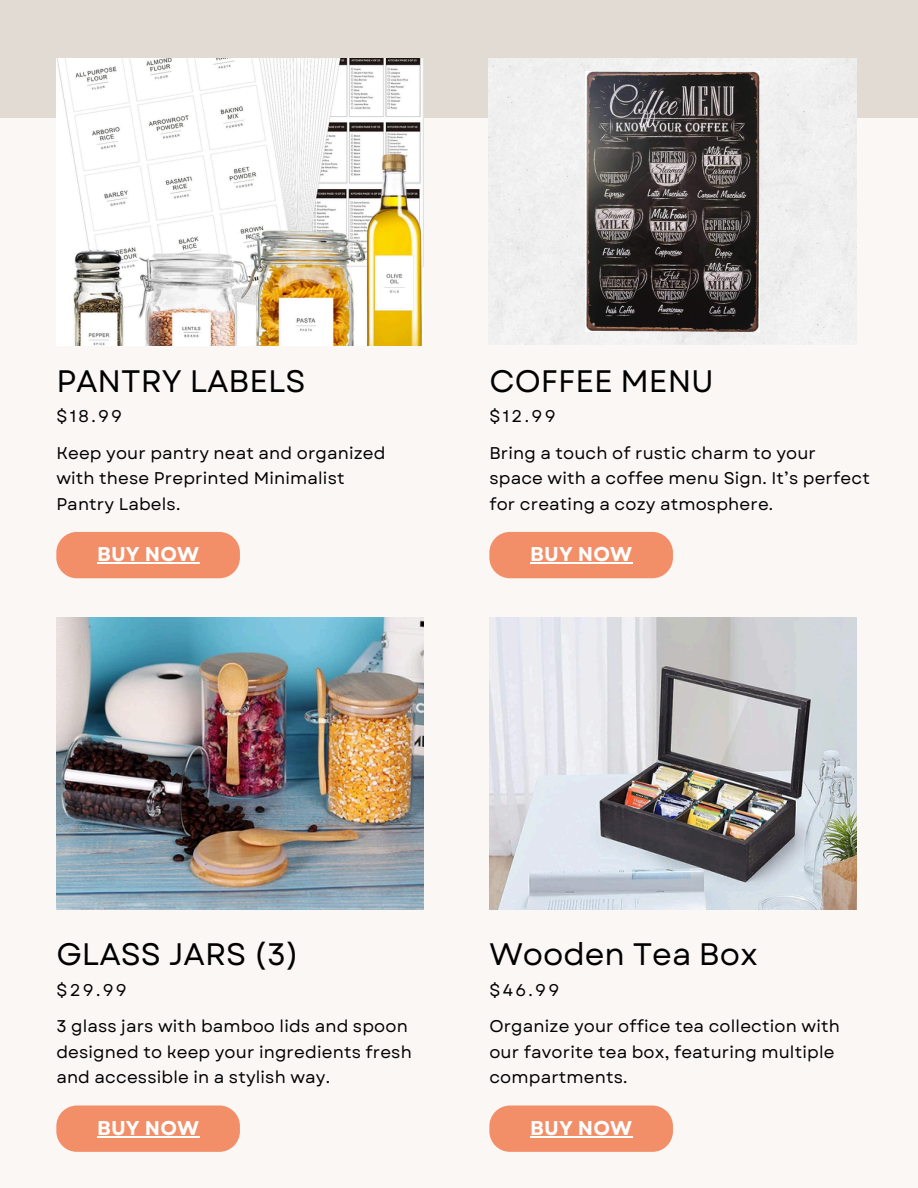
<style>
.page{position:relative;width:918px;height:1188px;background:#faf7f5}
.page>*{position:absolute;margin:0;border:0;box-sizing:border-box;transform-origin:0 0}
.t1{font:31.05px "Garet";color:#000}
.t2{font:700 19.95px "Garet";letter-spacing:.01em;color:#fff}
.t3{font:16.95px/25.3px "Garet";letter-spacing:.01em;color:#000}
</style>
<div class="page">
<div style="left:0;top:0;width:918px;height:118px;background:#e1dbd3"></div>
<div style="left:56px;top:532px;width:184px;height:46px;background:#f28f68;border-radius:21px"></div>
<div style="left:56px;top:1106px;width:184px;height:46px;background:#f28f68;border-radius:21px"></div>
<div style="left:489px;top:532px;width:184px;height:46px;background:#f28f68;border-radius:21px"></div>
<div style="left:489px;top:1106px;width:184px;height:46px;background:#f28f68;border-radius:21px"></div>
<div style="left:489px;top:58px;width:368px;height:287px;background:#f0f0f0"></div>
<img style="left:586px;top:72px;width:174px;height:259px">
<img style="left:56px;top:58px;width:367px;height:287px">
<img style="left:56px;top:617px;width:367px;height:293px">
<img style="left:489px;top:617px;width:367px;height:293px">
<hr style="left:97px;top:562px;width:102px;height:2px;background:#fff">
<hr style="left:97px;top:1136px;width:102px;height:1px;background:#fff">
<hr style="left:530px;top:562px;width:102px;height:2px;background:#fff">
<hr style="left:530px;top:1136px;width:102px;height:1px;background:#fff">
<p class="t1" style="left:56px;top:359px;width:251px">PANTRY LABELS</p>
<h1 class="t1" style="left:489px;top:359px;width:226px">COFFEE MENU</h1>
<h4 class="t3" style="left:56px;top:403px;width:67px">$18.99</h4>
<p class="t3" style="left:489px;top:403px;width:68px">$12.99</p>
<h1 class="t3" style="left:56px;top:440px;width:331px">Keep your pantry neat and organized with these Preprinted Minimalist<br>Pantry Labels.</h1>
<p class="t3" style="left:489px;top:440px;width:382px">Bring a touch of rustic charm to your space with a coffee menu Sign. It’s perfect for creating a cozy atmosphere.</p>
<p class="t2" style="left:97px;top:540px;width:103px">BUY NOW</p>
<h4 class="t2" style="left:530px;top:540px;width:103px">BUY NOW</h4>
<p class="t1" style="left:56px;top:932px;width:244px">GLASS JARS (3)</p>
<p class="t1" style="left:489px;top:932px;width:270px">Wooden Tea Box</p>
<h3 class="t3" style="left:56px;top:977px;width:72px">$29.99</h3>
<h4 class="t3" style="left:489px;top:977px;width:71px">$46.99</h4>
<p class="t3" style="left:56px;top:1014px;width:357px">3 glass jars with bamboo lids and spoon designed to keep your ingredients fresh and accessible in a stylish way.</p>
<h2 class="t3" style="left:489px;top:1014px;width:352px">Organize your office tea collection with our favorite tea box, featuring multiple compartments.</h2>
<h3 class="t2" style="left:97px;top:1114px;width:103px">BUY NOW</h3>
<p class="t2" style="left:530px;top:1114px;width:103px">BUY NOW</p>
</div>
